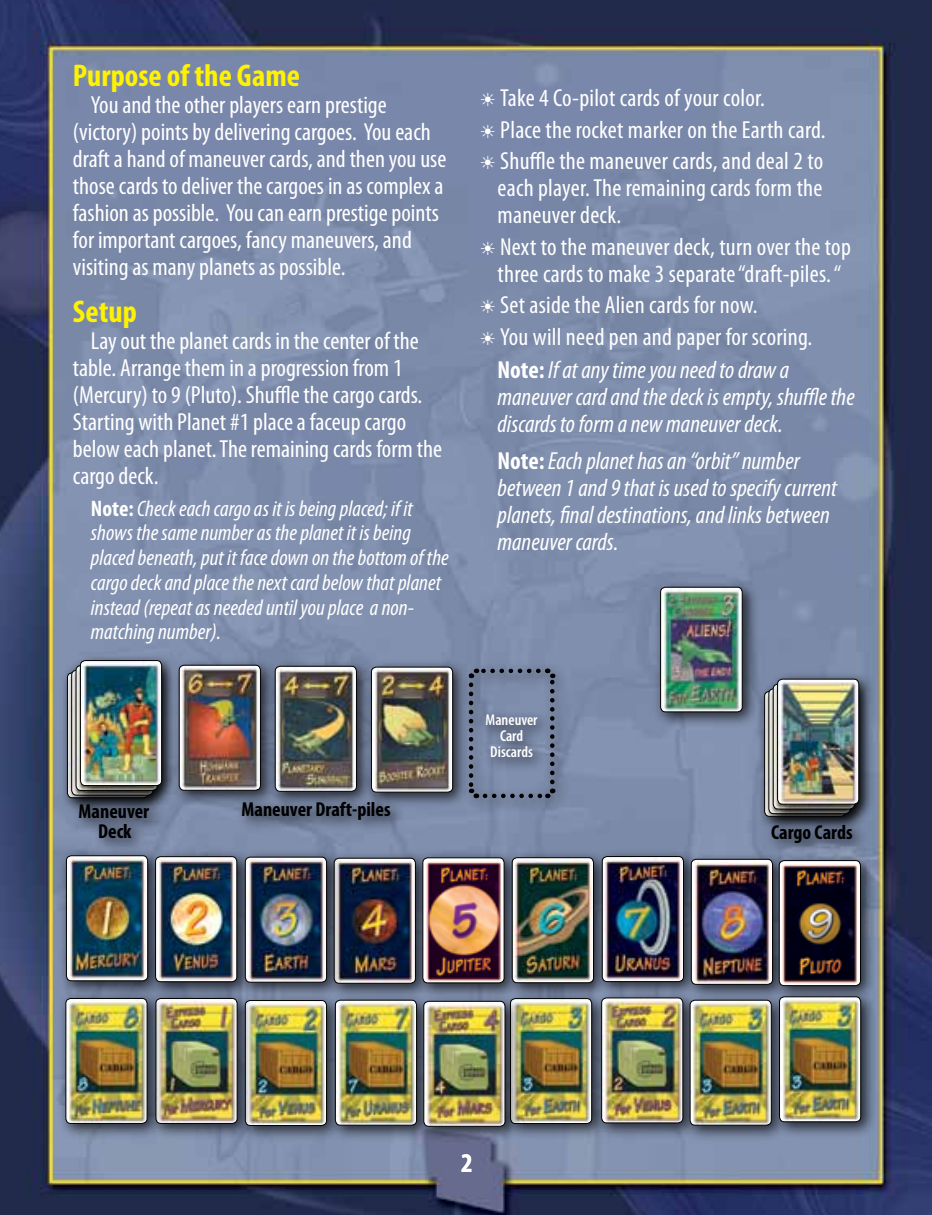
<style>
.page{position:relative;width:932px;height:1215px;background:#fff}
.page>*{position:absolute;margin:0;border:0;box-sizing:border-box;transform-origin:0 0}
.t1{font:700 condensed 31.5px "Myriad Pro";color:#fff200}
.t2{font:700 condensed 27px "Myriad Pro";color:#fff}
.t3{font:condensed 24.75px/27px "Myriad Pro";color:#fff}
.t4{font:italic condensed 24.75px/27px "Myriad Pro";color:#fff}
.t5{font:italic condensed 22.5px/24.8px "Myriad Pro";color:#fff}
.t6{font:700 condensed 20.25px "Myriad Pro";color:#000}
.t7{font:600 condensed 15.75px/15.8px "Myriad Pro";color:#fff;text-align:center}
.s1{font-weight:700;font-style:normal}
</style>
<div class="page">
<img style="left:0;top:0;width:931px;height:1215px">
<div style="left:326px;top:850px;width:106px;height:150px;background:#000;opacity:.75"></div>
<img style="left:343px;top:858px;width:71px;height:124px">
<div style="left:334px;top:858px;width:81px;height:126px;border:1px solid #000;border-radius:5px"></div>
<div style="left:414px;top:850px;width:107px;height:150px;background:#000;opacity:.75"></div>
<img style="left:423px;top:858px;width:81px;height:125px">
<div style="left:422px;top:858px;width:82px;height:125px;border:1px solid #000;border-radius:5px"></div>
<div style="left:504px;top:850px;width:106px;height:149px;background:#000;opacity:.75"></div>
<img style="left:512px;top:858px;width:81px;height:125px">
<div style="left:512px;top:857px;width:81px;height:126px;border:1px solid #000;border-radius:5px"></div>
<div style="left:594px;top:848px;width:106px;height:150px;background:#000;opacity:.75"></div>
<img style="left:602px;top:857px;width:81px;height:125px">
<div style="left:602px;top:856px;width:81px;height:126px;border:1px solid #000;border-radius:5px"></div>
<div style="left:683px;top:851px;width:106px;height:150px;background:#000;opacity:.75"></div>
<img style="left:691px;top:859px;width:80px;height:125px">
<div style="left:691px;top:859px;width:81px;height:126px;border:1px solid #000;border-radius:5px"></div>
<div style="left:771px;top:852px;width:106px;height:150px;background:#000;opacity:.75"></div>
<img style="left:779px;top:861px;width:81px;height:125px">
<div style="left:779px;top:860px;width:81px;height:126px;border:1px solid #000;border-radius:5px"></div>
<div style="left:58px;top:848px;width:106px;height:149px;background:#000;opacity:.75"></div>
<img style="left:66px;top:856px;width:81px;height:125px">
<div style="left:66px;top:855px;width:82px;height:126px;border:1px solid #000;border-radius:5px"></div>
<div style="left:147px;top:849px;width:106px;height:149px;background:#000;opacity:.75"></div>
<img style="left:155px;top:857px;width:82px;height:125px">
<div style="left:155px;top:856px;width:82px;height:126px;border:1px solid #000;border-radius:5px"></div>
<div style="left:237px;top:849px;width:106px;height:150px;background:#000;opacity:.75"></div>
<img style="left:245px;top:857px;width:81px;height:125px">
<div style="left:245px;top:857px;width:82px;height:125px;border:1px solid #000;border-radius:5px"></div>
<div style="left:502px;top:990px;width:106px;height:150px;background:#000;opacity:.75"></div>
<img style="left:522px;top:1000px;width:69px;height:124px">
<div style="left:510px;top:998px;width:82px;height:126px;border:1px solid #000;border-radius:5px"></div>
<div style="left:237px;top:992px;width:106px;height:150px;background:#000;opacity:.75"></div>
<img style="left:254px;top:1002px;width:72px;height:124px">
<div style="left:245px;top:1000px;width:82px;height:126px;border:1px solid #000;border-radius:5px"></div>
<div style="left:148px;top:990px;width:106px;height:150px;background:#000;opacity:.75"></div>
<img style="left:164px;top:998px;width:73px;height:125px">
<div style="left:156px;top:998px;width:81px;height:126px;border:1px solid #000;border-radius:5px"></div>
<div style="left:58px;top:990px;width:106px;height:150px;background:#000;opacity:.75"></div>
<img style="left:66px;top:998px;width:81px;height:125px">
<div style="left:66px;top:998px;width:81px;height:126px;border:1px solid #000;border-radius:5px"></div>
<div style="left:327px;top:992px;width:106px;height:150px;background:#000;opacity:.75"></div>
<img style="left:335px;top:1000px;width:80px;height:125px">
<div style="left:335px;top:1000px;width:82px;height:125px;border:1px solid #000;border-radius:5px"></div>
<div style="left:415px;top:993px;width:107px;height:150px;background:#000;opacity:.75"></div>
<img style="left:424px;top:1001px;width:81px;height:125px">
<div style="left:423px;top:1001px;width:82px;height:126px;border:1px solid #000;border-radius:5px"></div>
<div style="left:593px;top:990px;width:106px;height:150px;background:#000;opacity:.75"></div>
<img style="left:601px;top:998px;width:81px;height:125px">
<div style="left:601px;top:998px;width:82px;height:125px;border:1px solid #000;border-radius:5px"></div>
<div style="left:682px;top:992px;width:106px;height:150px;background:#000;opacity:.75"></div>
<img style="left:690px;top:1000px;width:81px;height:125px">
<div style="left:689px;top:1000px;width:82px;height:125px;border:1px solid #000;border-radius:5px"></div>
<div style="left:771px;top:989px;width:106px;height:150px;background:#000;opacity:.75"></div>
<img style="left:779px;top:997px;width:81px;height:125px">
<div style="left:779px;top:997px;width:82px;height:125px;border:1px solid #000;border-radius:5px"></div>
<div style="left:59px;top:665px;width:106px;height:149px;background:#7d8caa"></div>
<div style="left:64px;top:662px;width:106px;height:150px;background:#000;opacity:.75"></div>
<div style="left:68px;top:657px;width:106px;height:150px;background:#000;opacity:.75"></div>
<div style="left:72px;top:652px;width:106px;height:150px;background:#000;opacity:.75"></div>
<img style="left:80px;top:661px;width:82px;height:125px">
<div style="left:80px;top:660px;width:82px;height:126px;border:1px solid #000;border-radius:5px"></div>
<div style="left:171px;top:657px;width:106px;height:150px;background:#000;opacity:.75"></div>
<img style="left:179px;top:665px;width:81px;height:125px">
<div style="left:179px;top:665px;width:82px;height:125px;border:1px solid #000;border-radius:5px"></div>
<div style="left:363px;top:659px;width:106px;height:150px;background:#000;opacity:.75"></div>
<img style="left:373px;top:667px;width:79px;height:125px">
<div style="left:371px;top:667px;width:82px;height:125px;border:1px solid #000;border-radius:5px"></div>
<div style="left:267px;top:658px;width:106px;height:150px;background:#000;opacity:.75"></div>
<img style="left:275px;top:666px;width:81px;height:125px">
<div style="left:275px;top:666px;width:82px;height:126px;border:1px solid #000;border-radius:5px"></div>
<div style="left:652px;top:579px;width:107px;height:150px;background:#000;opacity:.75"></div>
<img style="left:660px;top:587px;width:82px;height:125px">
<div style="left:660px;top:587px;width:82px;height:125px;border:1px solid #000;border-radius:5px"></div>
<div style="left:461px;top:661px;width:108px;height:152px;background:#7786a3"></div>
<svg style="left:468px;top:668px;width:89px;height:133px"></svg>
<div style="left:756px;top:683px;width:106px;height:150px;background:#7987a6"></div>
<div style="left:760px;top:681px;width:106px;height:149px;background:#000;opacity:.75"></div>
<div style="left:765px;top:676px;width:106px;height:150px;background:#000;opacity:.75"></div>
<div style="left:769px;top:671px;width:106px;height:150px;background:#000;opacity:.75"></div>
<img style="left:777px;top:679px;width:81px;height:125px">
<div style="left:777px;top:679px;width:82px;height:125px;border:1px solid #000;border-radius:5px"></div>
<div style="left:763px;top:816px;width:104px;height:41px;background:#000;opacity:.75"></div>
<div style="left:234px;top:794px;width:171px;height:40px;background:#000;opacity:.75"></div>
<div style="left:71px;top:796px;width:93px;height:58px;background:#000;opacity:.75"></div>
<p class="t1" style="left:73px;top:56px;width:228px">Purpose of the Game</p>
<p class="t3" style="left:73px;top:91px;width:375px;text-indent:18px">You and the other players earn prestige (victory) points by delivering cargoes. You each draft a hand of maneuver cards, and then you use those cards to deliver the cargoes in as complex a fashion as possible. You can earn prestige points for important cargoes, fancy maneuvers, and visiting as many planets as possible.</p>
<p class="t1" style="left:73px;top:292px;width:66px">Setup</p>
<p class="t3" style="left:73px;top:327px;width:370px;text-indent:18px">Lay out the planet cards in the center of the table. Arrange them in a progression from 1 (Mercury) to 9 (Pluto). Shuffle the cargo cards.<br>Starting with Planet #1 place a faceup cargo below each planet. The remaining cards form the cargo deck.</p>
<p class="t5" style="left:91px;top:496px;width:359px"><span class="s1">Note:</span> Check each cargo as it is being placed; if it shows the same number as the planet it is being placed beneath, put it face down on the bottom of the cargo deck and place the next card below that planet instead (repeat as needed until you place a non&shy;matching number).</p>
<p class="t6" style="left:79px;top:798px;width:72px">Maneuver</p>
<p class="t6" style="left:241px;top:797px;width:150px">Maneuver Draft-piles</p>
<p class="t6" style="left:98px;top:819px;width:35px">Deck</p>
<p class="t3" style="left:479px;top:82px;width:348px;line-height:31.5px">☀ Take 4 Co-pilot cards of your color.<br>☀ Place the rocket marker on the Earth card. ☀ Shuffle the maneuver cards, and deal 2 to</p>
<p class="t3" style="left:497px;top:174px;width:326px">each player. The remaining cards form the maneuver deck.</p>
<p class="t3" style="left:479px;top:233px;width:373px;text-align:center">☀ Next to the maneuver deck, turn over the top three cards to make 3 separate “draft-piles. “</p>
<p class="t3" style="left:479px;top:289px;width:334px;line-height:31.5px">☀ Set aside the Alien cards for now.<br>☀ You will need pen and paper for scoring.</p>
<p class="t4" style="left:497px;top:357px;width:359px"><span class="s1">Note:</span> If at any time you need to draw a maneuver card and the deck is empty, shuffle the discards to form a new maneuver deck.</p>
<p class="t4" style="left:497px;top:447px;width:341px"><span class="s1">Note:</span> Each planet has an “orbit” number between 1 and 9 that is used to specify current planets, final destinations, and links between maneuver cards.</p>
<p class="t7" style="left:485px;top:712px;width:54px">Maneuver<br>Card<br>Discards</p>
<p class="t6" style="left:771px;top:819px;width:83px">Cargo Cards</p>
<p class="t2" style="left:461px;top:1146px;width:13px">2</p>
</div>
